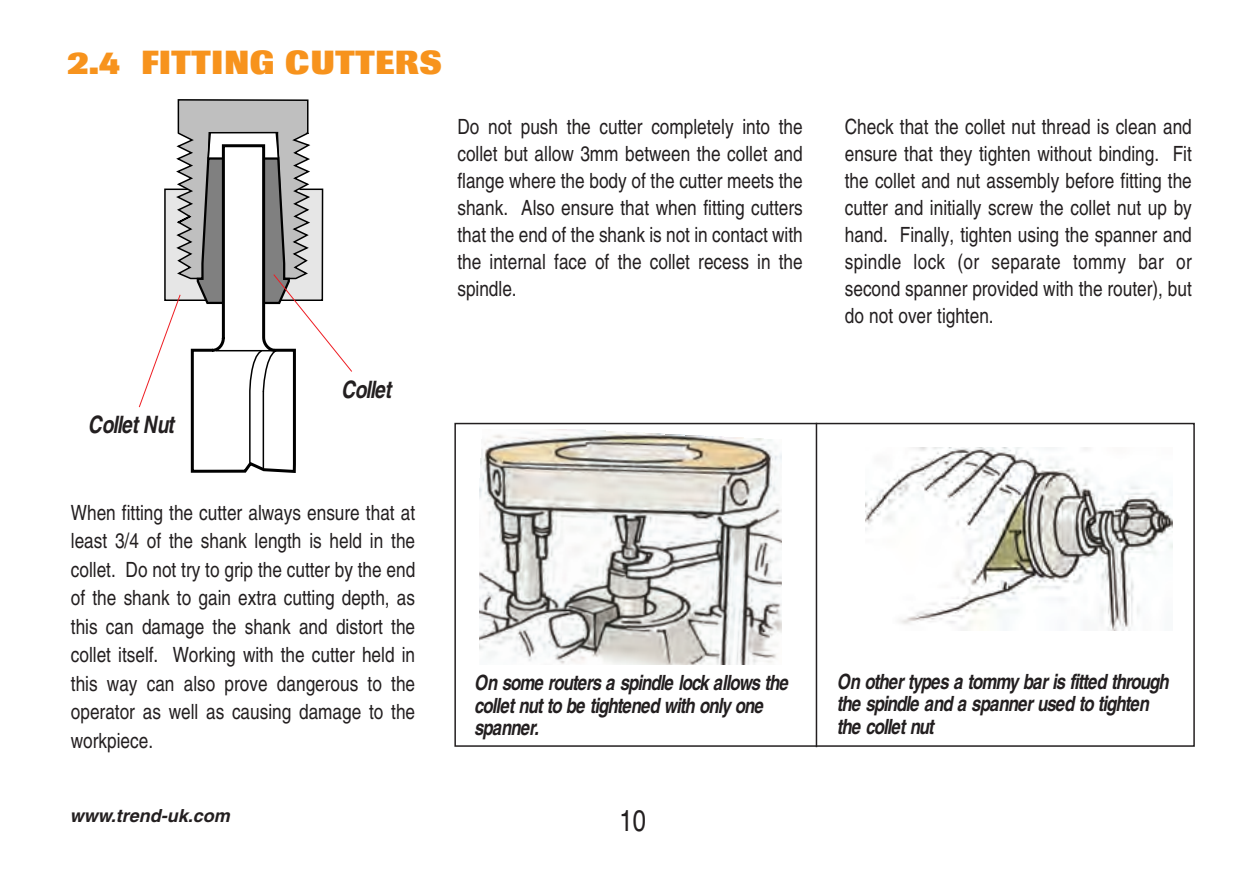
<style>
.page{position:relative;width:1259px;height:893px;background:#fff}
.page>*{position:absolute;margin:0;border:0;box-sizing:border-box;transform-origin:0 0}
.t1{font:800 33px "Imago";letter-spacing:.02em;color:#f7931d}
.t2{font:30px "Helvetica";color:#231f20;scale:.8 1}
.t3{font:italic 700 24px "Helvetica";color:#231f20;scale:.8 1}
.t4{font:21px/27px "Helvetica";color:#231f20;text-align:justify;scale:.82 1}
.t5{font:italic 700 21px/22.5px "Helvetica";color:#231f20;scale:.8 1}
.t6{font:italic 700 18px "Helvetica";color:#231f20}
</style>
<div class="page">
<div style="left:454px;top:423px;width:741px;height:323px;border:2px solid #231f20"></div>
<img style="left:479px;top:429px;width:302px;height:235px">
<img style="left:865px;top:448px;width:307px;height:182px">
<svg style="left:139px;top:99px;width:213px;height:374px"></svg>
<hr style="left:816px;top:423px;width:1px;height:324px;background:#231f20">
<h1 class="t1" style="left:68px;top:51px;width:375px">2.4 FITTING CUTTERS</h1>
<p class="t4" style="left:457px;top:115px;width:423px">Do not push the cutter completely into the collet but allow 3mm between the collet and flange where the body of the cutter meets the shank. Also ensure that when fitting cutters that the end of the shank is not in contact with the internal face of the collet recess in the spindle.</p>
<p class="t4" style="left:845px;top:115px;width:425px">Check that the collet nut thread is clean and ensure that they tighten without binding. Fit the collet and nut assembly before fitting the cutter and initially screw the collet nut up by hand. Finally, tighten using the spanner and spindle lock (or separate tommy bar or second spanner provided with the router), but do not over tighten.</p>
<p class="t3" style="left:88px;top:416px;width:114px">ColletNut</p>
<p class="t3" style="left:341px;top:381px;width:69px">Collet</p>
<p class="t4" style="left:71px;top:500px;width:422px;line-height:28.5px">When fitting the cutter always ensure that at least 3/4 of the shank length is held in the collet. Do not try to grip the cutter by the end of the shank to gain extra cutting depth, as this can damage the shank and distort the collet itself. Working with the cutter held in this way can also prove dangerous to the operator as well as causing damage to the workpiece.</p>
<p class="t6" style="left:70px;top:808px;width:165px">www.trend-uk.com</p>
<p class="t5" style="left:474px;top:673px;width:398px">On some routers a spindle lock allows the colletnutto be tightened with only one spanner.</p>
<p class="t5" style="left:837px;top:672px;width:421px">On othertypes a tommy baris fitted through the spindle and a spannerused to tighten the colletnut</p>
<h2 class="t2" style="left:619px;top:809px;width:35px">10</h2>
</div>
